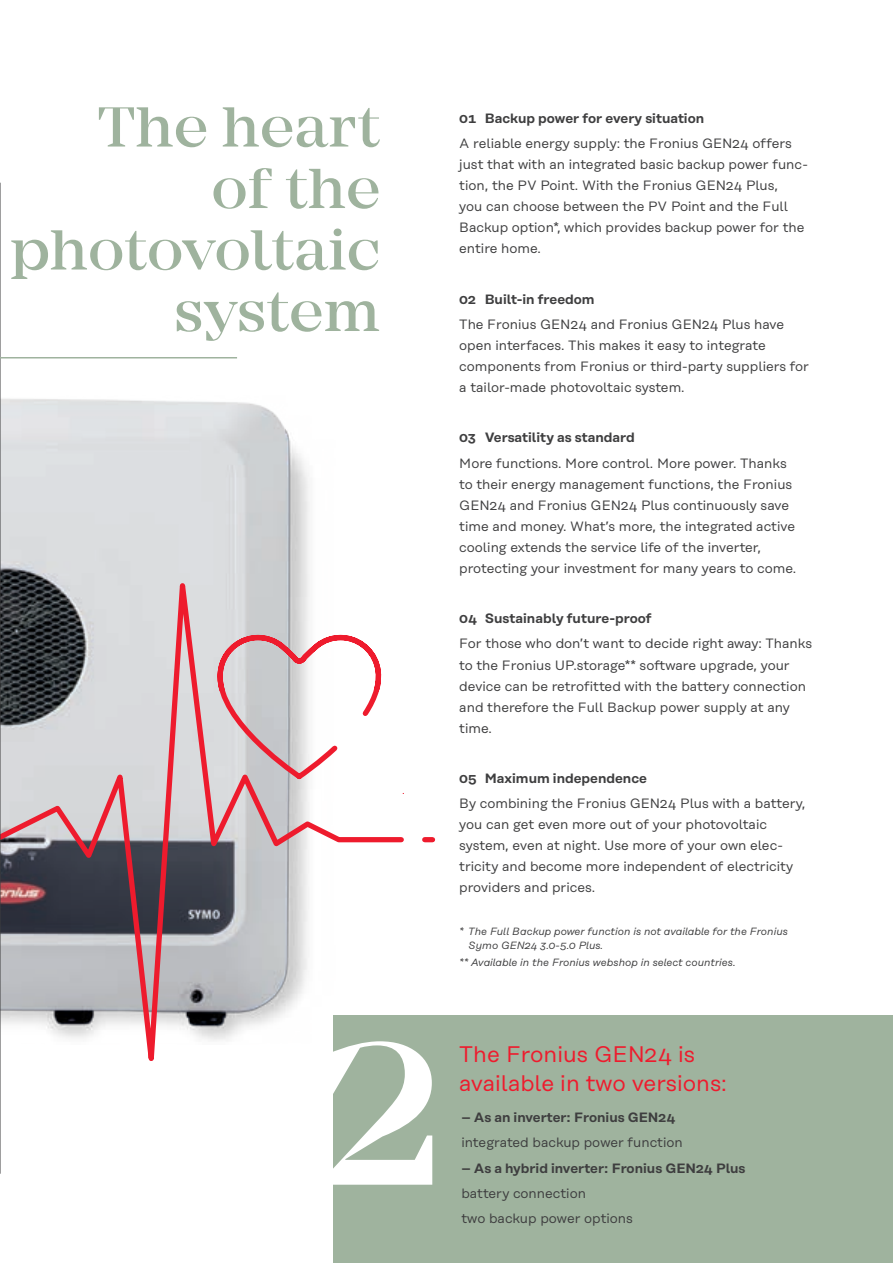
<style>
.page{position:relative;width:893px;height:1263px;background:#fff}
.page>*{position:absolute;margin:0;border:0;box-sizing:border-box;transform-origin:0 0}
.t1{font:500 241.05px "Mirador";color:#fff}
.t2{font:500 58.5px/61.5px "Mirador";color:#9fb39e;text-align:right}
.t3{font:22.5px/28.5px "Rational Text";color:#ee1b2d}
.t4{font:13.5px/21px "Rational Text";color:#3e3e3f}
.t5{font:600 13.5px "Rational Text";color:#3e3e3f}
.t6{font:italic 10.5px/13.5px "Rational Text";color:#3e3e3f}
</style>
<div class="page">
<img style="left:1px;top:399px;width:309px;height:130px">
<svg style="left:1px;top:529px;width:435px;height:589px"></svg>
<svg style="left:174px;top:632px;width:230px;height:162px"></svg>
<hr style="left:0;top:183px;width:1px;height:991px;background:#3e3e3f">
<hr style="left:0;top:357px;width:237px;height:1px;background:#9fb39e">
<div style="left:334px;top:1015px;width:559px;height:248px;background:#9fb39e"></div>
<h2 class="t2" style="left:10px;top:97px;width:372px">The heart<br>of the photovoltaic system</h2>
<p class="t5" style="left:459px;top:110px;width:247px">01 Backup power for every situation</p>
<p class="t4" style="left:459px;top:133px;width:350px">A reliable energy supply: the Fronius GEN24 offers just that with an integrated basic backup power func&shy;tion, the PV Point. With the Fronius GEN24 Plus,<br>you can choose between the PV Point and the Full Backup option*, which provides backup power for the entire home.</p>
<p class="t5" style="left:459px;top:291px;width:137px">02 Built-in freedom</p>
<p class="t4" style="left:459px;top:314px;width:351px">The Fronius GEN24 and Fronius GEN24 Plus have open interfaces. This makes it easy to integrate components from Fronius or third-party suppliers for a tailor-made photovoltaic system.</p>
<p class="t5" style="left:459px;top:430px;width:177px">03 Versatility as standard</p>
<p class="t4" style="left:459px;top:452px;width:338px">More functions. More control. More power. Thanks to their energy management functions, the Fronius GEN24 and Fronius GEN24 Plus continuously save time and money. What’s more, the integrated active cooling extends the service life of the inverter, protecting your investment for many years to come.</p>
<p class="t5" style="left:459px;top:610px;width:194px">04 Sustainably future-proof</p>
<p class="t4" style="left:459px;top:633px;width:354px">For those who don’t want to decide right away: Thanks to the Fronius UP.storage** software upgrade, your device can be retrofitted with the battery connection and therefore the Full Backup power supply at any time.</p>
<p class="t5" style="left:459px;top:770px;width:189px">05 Maximum independence</p>
<p class="t4" style="left:459px;top:793px;width:348px">By combining the Fronius GEN24 Plus with a battery, you can get even more out of your photovoltaic system, even at night. Use more of your own elec&shy;tricity and become more independent of electricity providers and prices.</p>
<p class="t6" style="left:468px;top:925px;width:321px;text-indent:-9px">* The Full Backup power function is not available for the Fronius<br>Symo GEN24 3.0-5.0 Plus.</p>
<p class="t6" style="left:459px;top:956px;width:278px">** Available in the Fronius webshop in select countries.</p>
<h1 class="t1" style="left:314px;top:963px;width:130px">2</h1>
<h3 class="t3" style="left:459px;top:1040px;width:269px">The Fronius GEN24 is available in two versions:</h3>
<p class="t5" style="left:461px;top:1109px;width:216px">– As an inverter: Fronius GEN24</p>
<p class="t4" style="left:461px;top:1132px;width:223px">integrated backup power function</p>
<p class="t5" style="left:461px;top:1160px;width:286px">– As a hybrid inverter: Fronius GEN24 Plus</p>
<p class="t4" style="left:461px;top:1180px;width:173px;line-height:25.2px">battery connection<br>two backup power options</p>
</div>
